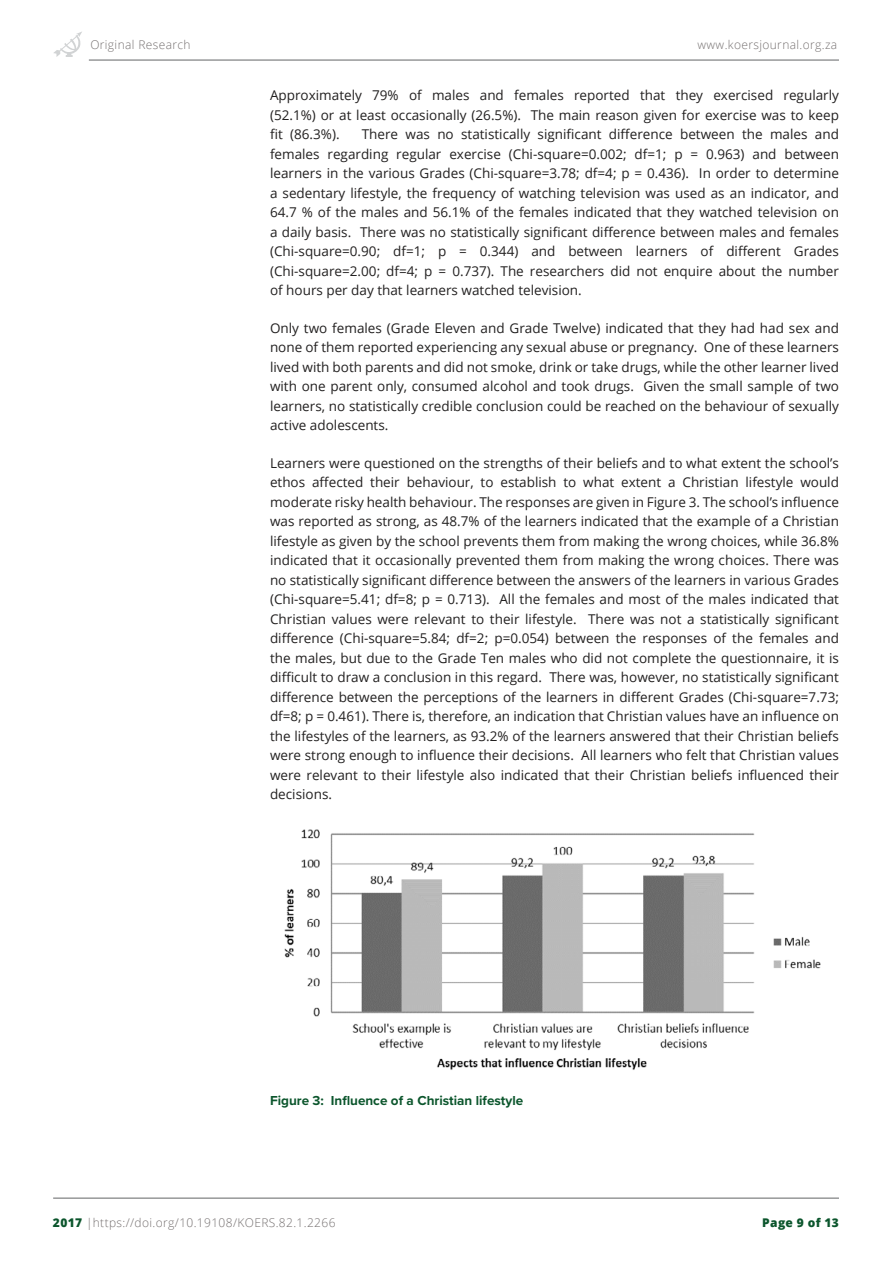
<style>
.page{position:relative;width:893px;height:1263px;background:#fff}
.page>*{position:absolute;margin:0;border:0;box-sizing:border-box;transform-origin:0 0}
.t1{font:13.5px/19.5px "Open Sans";color:#222020;text-align:justify}
.t2{font:700 13.5px "Proxima Nova";color:#0b552c}
.t3{font:300 12px "Open Sans";letter-spacing:.03em;color:#767171}
.t4{font:800 12px "Open Sans";letter-spacing:.03em;color:#0b552c}
.s1{font-weight:800;color:#0b552c}
</style>
<div class="page">
<svg style="left:53px;top:31px;width:29px;height:26px"></svg>
<hr style="left:89px;top:60px;width:750px;height:1px;background:#636466">
<hr style="left:53px;top:1198px;width:786px;height:1px;background:#636466">
<img style="left:284px;top:829px;width:537px;height:241px">
<p class="t3" style="left:90px;top:36px;width:102px">Original Research</p>
<p class="t3" style="left:698px;top:36px;width:141px">www.koersjournal.org.za</p>
<p class="t1" style="left:270px;top:85px;width:570px">Approximately 79% of males and females reported that they exercised regularly (52.1%) or at least occasionally (26.5%). The main reason given for exercise was to keep fit (86.3%).</p>
<p class="t1" style="left:270px;top:124px;width:570px;text-indent:92px">There was no statistically significant difference between the males and females regarding regular exercise (Chi-square=0.002; df=1; p = 0.963) and between learners in the various Grades (Chi-square=3.78; df=4; p = 0.436). In order to determine a sedentary lifestyle, the frequency of watching television was used as an indicator, and 64.7 % of the males and 56.1% of the females indicated that they watched television on a daily basis. There was no statistically significant difference between males and females (Chi-square=0.90; df=1; p = 0.344) and between learners of different Grades (Chi-square=2.00; df=4; p = 0.737). The researchers did not enquire about the number of hours per day that learners watched television.</p>
<p class="t1" style="left:270px;top:318px;width:570px">Only two females (Grade Eleven and Grade Twelve) indicated that they had had sex and none of them reported experiencing any sexual abuse or pregnancy. One of these learners lived with both parents and did not smoke, drink or take drugs, while the other learner lived with one parent only, consumed alcohol and took drugs. Given the small sample of two learners, no statistically credible conclusion could be reached on the behaviour of sexually active adolescents.</p>
<p class="t1" style="left:270px;top:453px;width:570px">Learners were questioned on the strengths of their beliefs and to what extent the school’s ethos affected their behaviour, to establish to what extent a Christian lifestyle would moderate risky health behaviour. The responses are given in Figure 3. The school’s influence was reported as strong, as 48.7% of the learners indicated that the example of a Christian lifestyle as given by the school prevents them from making the wrong choices, while 36.8% indicated that it occasionally prevented them from making the wrong choices. There was no statistically significant difference between the answers of the learners in various Grades (Chi-square=5.41; df=8; p = 0.713). All the females and most of the males indicated that Christian values were relevant to their lifestyle. There was not a statistically significant difference (Chi-square=5.84; df=2; p=0.054) between the responses of the females and the males, but due to the Grade Ten males who did not complete the questionnaire, it is difficult to draw a conclusion in this regard. There was, however, no statistically significant difference between the perceptions of the learners in different Grades (Chi-square=7.73; df=8; p = 0.461). There is, therefore, an indication that Christian values have an influence on the lifestyles of the learners, as 93.2% of the learners answered that their Christian beliefs were strong enough to influence their decisions. All learners who felt that Christian values were relevant to their lifestyle also indicated that their Christian beliefs influenced their decisions.</p>
<p class="t2" style="left:270px;top:1091px;width:255px">Figure 3: Influence of a Christian lifestyle</p>
<p class="t3" style="left:53px;top:1214px;width:284px"><span class="s1">2017</span> |https://doi.org/10.19108/KOERS.82.1.2266</p>
<p class="t4" style="left:762px;top:1214px;width:78px">Page 9 of 13</p>
</div>
